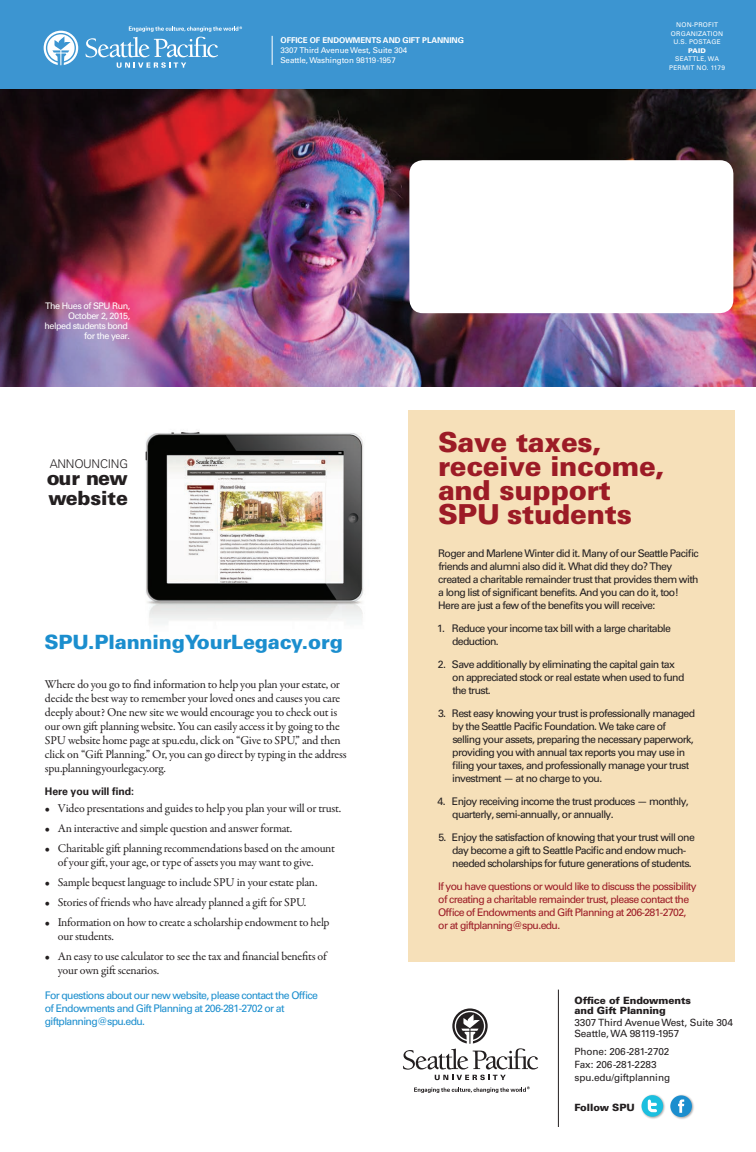
<style>
.page{position:relative;width:756px;height:1152px;background:#fff}
.page>*{position:absolute;margin:0;border:0;box-sizing:border-box;transform-origin:0 0}
.t1{font:900 27.5px/24px "Univers LT Std";letter-spacing:-.01em;color:#9c1b26}
.t2{font:900 19.7px "Univers LT Std";letter-spacing:-.01em;color:#1b8ece}
.t3{font:900 19.6px/19.3px "Univers LT Std";letter-spacing:-.01em;color:#231f20}
.t4{font:12px/14px "Garamond Premr Pro";letter-spacing:-.015em;color:#231f20}
.t5{font:300 12px "Univers LT Std";letter-spacing:-.02em;color:#231f20}
.t6{font:10.5px/13px "Univers LT Std";letter-spacing:-.06em;color:#231f20}
.t7{font:10.5px/13px "Univers LT Std";letter-spacing:-.06em;color:#9c1b26}
.t8{font:10.5px/13px "Univers LT Std";letter-spacing:-.06em;color:#1b8ece}
.t9{font:700 10.5px "Univers LT Std";letter-spacing:-.01em;color:#231f20}
.t10{font:10px/13px "Univers LT Std";letter-spacing:-.01em;color:#231f20}
.t11{font:900 10px/10px "Univers LT Std";letter-spacing:-.01em;color:#231f20}
.t12{font:9px/10px "Univers LT Std";letter-spacing:-.05em;color:#fff;text-align:right}
.t13{font:8px/10px "Univers LT Std";letter-spacing:-.01em;color:#fff}
.t14{font:700 8px "Univers LT Std";letter-spacing:-.01em;color:#fff}
.t15{font:6.5px/8.5px "Univers LT Std";letter-spacing:.03em;color:#fff;text-align:center}
.t16{font:900 6.5px "Univers LT Std";color:#fff}
</style>
<div class="page">
<div style="left:0;top:0;width:756px;height:89px;background:#3c95d1"></div>
<div style="left:408px;top:410px;width:327px;height:552px;background:#f6e0b9"></div>
<img style="left:0;top:89px;width:756px;height:298px">
<svg style="left:44px;top:31px;width:34px;height:34px"></svg>
<svg style="left:86px;top:26px;width:156px;height:42px"></svg>
<div style="left:409px;top:160px;width:324px;height:153px;background:#fff;border-radius:14px"></div>
<svg style="left:403px;top:1008px;width:135px;height:72px"></svg>
<svg style="left:414px;top:1086px;width:116px;height:7px"></svg>
<div style="left:641px;top:1094px;width:54px;height:26px;background:#231f20;opacity:.4"></div>
<svg style="left:642px;top:1095px;width:21px;height:22px"></svg>
<svg style="left:670px;top:1095px;width:22px;height:22px"></svg>
<svg style="left:272px;top:36px;width:1px;height:29px"></svg>
<hr style="left:558px;top:990px;width:1px;height:137px;background:#231f20">
<img style="left:145px;top:432px;width:219px;height:192px">
<p class="t12" style="left:45px;top:301px;width:87px">The Hues of SPU Run,<br>October 2, 2015, helped students bond for the year.</p>
<p class="t5" style="left:50px;top:457px;width:80px">ANNOUNCING</p>
<h3 class="t3" style="left:47px;top:468px;width:83px">our new website</h3>
<p class="t14" style="left:281px;top:35px;width:185px">OFFICE OF ENDOWMENTS AND GIFT PLANNING</p>
<p class="t13" style="left:281px;top:45px;width:128px">3307 Third Avenue West, Suite 304<br>Seattle, Washington 98119-1957</p>
<p class="t15" style="left:671px;top:21px;width:54px">NON-PROFIT<br>ORGANIZATION<br>U.S. POSTAGE</p>
<p class="t16" style="left:688px;top:46px;width:19px">PAID</p>
<p class="t15" style="left:669px;top:55px;width:57px">SEATTLE, WA<br>PERMIT NO. 1179</p>
<h1 class="t1" style="left:438px;top:430px;width:228px">Save taxes, receive income, and support<br>SPU students</h1>
<h2 class="t2" style="left:44px;top:630px;width:300px">SPU.PlanningYourLegacy.org</h2>
<p class="t4" style="left:45px;top:677px;width:303px">Where do you go to find information to help you plan your estate, or decide the best way to remember your loved ones and causes you care deeply about? One new site we would encourage you to check out is our own gift planning website. You can easily access it by going to the SPU website home page at spu.edu, click on “Give to SPU,” and then click on “Gift Planning.” Or, you can go direct by typing in the address spu.planningyourlegacy.org.</p>
<p class="t9" style="left:45px;top:785px;width:91px">Here you will find:</p>
<p class="t4" style="left:45px;top:801px;width:298px">• Video presentations and guides to help you plan your will or trust.</p>
<p class="t4" style="left:45px;top:821px;width:249px">• An interactive and simple question and answer format.</p>
<p class="t4" style="left:58px;top:841px;width:279px;text-indent:-13px">• Charitable gift planning recommendations based on the amount of your gift, your age, or type of assets you may want to give.</p>
<p class="t4" style="left:45px;top:875px;width:274px">• Sample bequest language to include SPU in your estate plan.</p>
<p class="t4" style="left:45px;top:895px;width:263px">• Stories of friends who have already planned a gift for SPU.</p>
<p class="t4" style="left:58px;top:915px;width:273px;text-indent:-13px">• Information on how to create a scholarship endowment to help our students.</p>
<p class="t4" style="left:58px;top:949px;width:270px;text-indent:-13px">• An easy to use calculator to see the tax and financial benefits of your own gift scenarios.</p>
<p class="t8" style="left:45px;top:989px;width:275px">For questions about our new website, please contact the Office of Endowments and Gift Planning at 206-281-2702 or at giftplanning@spu.edu.</p>
<p class="t6" style="left:438px;top:547px;width:262px">Roger and Marlene Winter did it. Many of our Seattle Pacific friends and alumni also did it. What did they do? They created a charitable remainder trust that provides them with a long list of significant benefits. And you can do it, too!<br>Here are just a few of the benefits you will receive:</p>
<p class="t6" style="left:452px;top:622px;width:220px;text-indent:-15px">1. Reduce your income tax bill with a large charitable deduction.</p>
<p class="t6" style="left:452px;top:658px;width:234px;text-indent:-14px">2. Save additionally by eliminating the capital gain tax on appreciated stock or real estate when used to fund the trust.</p>
<p class="t6" style="left:452px;top:707px;width:245px;text-indent:-14px">3. Rest easy knowing your trust is professionally managed by the Seattle Pacific Foundation. We take care of selling your assets, preparing the necessary paperwork, providing you with annual tax reports you may use in filing your taxes, and professionally manage your trust investment — at no charge to you.</p>
<p class="t6" style="left:452px;top:795px;width:238px;text-indent:-15px">4. Enjoy receiving income the trust produces — monthly, quarterly, semi-annually, or annually.</p>
<p class="t6" style="left:452px;top:831px;width:244px;text-indent:-14px">5. Enjoy the satisfaction of knowing that your trust will one day become a gift to Seattle Pacific and endow much&shy;needed scholarships for future generations of students.</p>
<p class="t7" style="left:438px;top:880px;width:260px">If you have questions or would like to discuss the possibility of creating a charitable remainder trust, please contact the Office of Endowments and Gift Planning at 206-281-2702, or at giftplanning@spu.edu.</p>
<p class="t11" style="left:574px;top:996px;width:118px">Office of Endowments and Gift Planning</p>
<p class="t10" style="left:574px;top:1017px;width:160px;line-height:11px">3307 Third Avenue West, Suite 304<br>Seattle, WA 98119-1957</p>
<p class="t10" style="left:574px;top:1045px;width:97px">Phone: 206-281-2702<br>Fax: 206-281-2283 spu.edu/giftplanning</p>
<p class="t11" style="left:574px;top:1102px;width:62px">Follow SPU</p>
</div>
